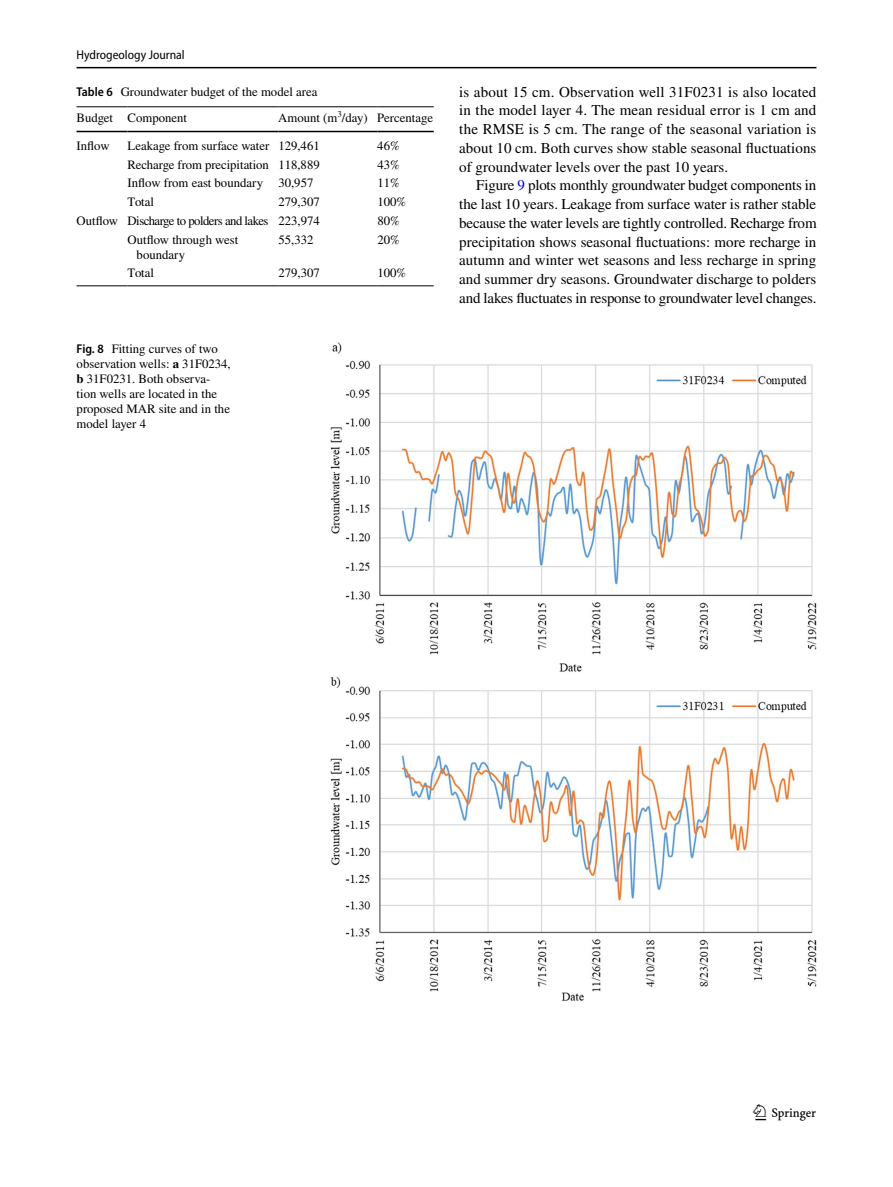
<style>
.page{position:relative;width:893px;height:1187px;background:#fff}
.page>*{position:absolute;margin:0;border:0;box-sizing:border-box;transform-origin:0 0}
.t1{font:22.5px "Springnew Regular 3";color:#000}
.t2{font:15px/18.8px "STIX";letter-spacing:-.01em;color:#000;text-align:justify}
.t3{font:12.75px/15px "STIX";color:#000}
.t4{font:12.75px "STIX";letter-spacing:-.04em;color:#000}
.t5{font:semi-condensed 12.75px "Myriad Pro";color:#000}
.s1{font-family:"Myriad Pro";font-weight:600;font-stretch:semi-condensed}
.s2{font-weight:700}
.s3{color:#00f}
</style>
<div class="page">
<hr style="left:77px;top:67px;width:739px;height:1px;background:#000">
<hr style="left:77px;top:106px;width:51px;height:1px;background:#000">
<hr style="left:77px;top:131px;width:51px;height:1px;background:#000">
<hr style="left:128px;top:106px;width:150px;height:1px;background:#000">
<hr style="left:128px;top:131px;width:150px;height:1px;background:#000">
<hr style="left:278px;top:106px;width:99px;height:1px;background:#000">
<hr style="left:278px;top:131px;width:99px;height:1px;background:#000">
<hr style="left:377px;top:106px;width:57px;height:1px;background:#000">
<hr style="left:377px;top:131px;width:57px;height:1px;background:#000">
<hr style="left:77px;top:285px;width:51px;height:1px;background:#000">
<hr style="left:128px;top:285px;width:150px;height:1px;background:#000">
<hr style="left:278px;top:285px;width:99px;height:1px;background:#000">
<hr style="left:377px;top:285px;width:57px;height:1px;background:#000">
<img style="left:330px;top:343px;width:486px;height:657px">
<p class="t5" style="left:77px;top:48px;width:110px">Hydrogeology Journal</p>
<p class="t3" style="left:77px;top:80px;width:242px;line-height:25.5px"><span class="s1">Table 6</span> Groundwater budget of the model area<br>Budget Component</p>
<p class="t3" style="left:278px;top:111px;width:156px">Amount (m<sup>3</sup>/day) Percentage</p>
<p class="t3" style="left:77px;top:139px;width:35px">Inflow</p>
<p class="t3" style="left:128px;top:139px;width:194px">Leakage from surface water 129,461</p>
<p class="t3" style="left:377px;top:139px;width:24px">46%</p>
<p class="t3" style="left:128px;top:158px;width:194px">Recharge from precipitation 118,889</p>
<p class="t3" style="left:377px;top:158px;width:24px">43%</p>
<p class="t3" style="left:128px;top:176px;width:187px">Inflow from east boundary 30,957</p>
<p class="t3" style="left:377px;top:176px;width:24px">11%</p>
<p class="t3" style="left:128px;top:195px;width:28px">Total</p>
<p class="t3" style="left:278px;top:195px;width:43px">279,307</p>
<p class="t3" style="left:377px;top:195px;width:30px">100%</p>
<p class="t4" style="left:77px;top:212px;width:245px">Outflow Discharge to polders and lakes 223,974</p>
<p class="t3" style="left:377px;top:214px;width:24px">80%</p>
<p class="t3" style="left:137px;top:232px;width:103px;text-indent:-9px">Outflow through west boundary</p>
<p class="t3" style="left:278px;top:232px;width:37px">55,332</p>
<p class="t3" style="left:377px;top:232px;width:24px">20%</p>
<p class="t3" style="left:128px;top:266px;width:28px">Total</p>
<p class="t3" style="left:278px;top:266px;width:43px">279,307</p>
<p class="t3" style="left:377px;top:266px;width:30px">100%</p>
<p class="t3" style="left:77px;top:341px;width:156px"><span class="s1">Fig. 8</span> Fitting curves of two observation wells: <span class="s2">a</span> 31F0234, <span class="s2">b</span> 31F0231. Both observa&shy;tion wells are located in the proposed MAR site and in the model layer 4</p>
<p class="t2" style="left:459px;top:83px;width:359px">is about 15 cm. Observation well 31F0231 is also located in the model layer 4. The mean residual error is 1 cm and the RMSE is 5 cm. The range of the seasonal variation is about 10 cm. Both curves show stable seasonal fluctuations of groundwater levels over the past 10 years.</p>
<p class="t2" style="left:459px;top:177px;width:359px;text-indent:17px">Figure <span class="s3">9</span> plots monthly groundwater budget components in the last 10 years. Leakage from surface water is rather stable because the water levels are tightly controlled. Recharge from precipitation shows seasonal fluctuations: more recharge in autumn and winter wet seasons and less recharge in spring and summer dry seasons. Groundwater discharge to polders and lakes fluctuates in response to groundwater level changes.</p>
<h1 class="t1" style="left:755px;top:1104px;width:62px">1 3</h1>
</div>
